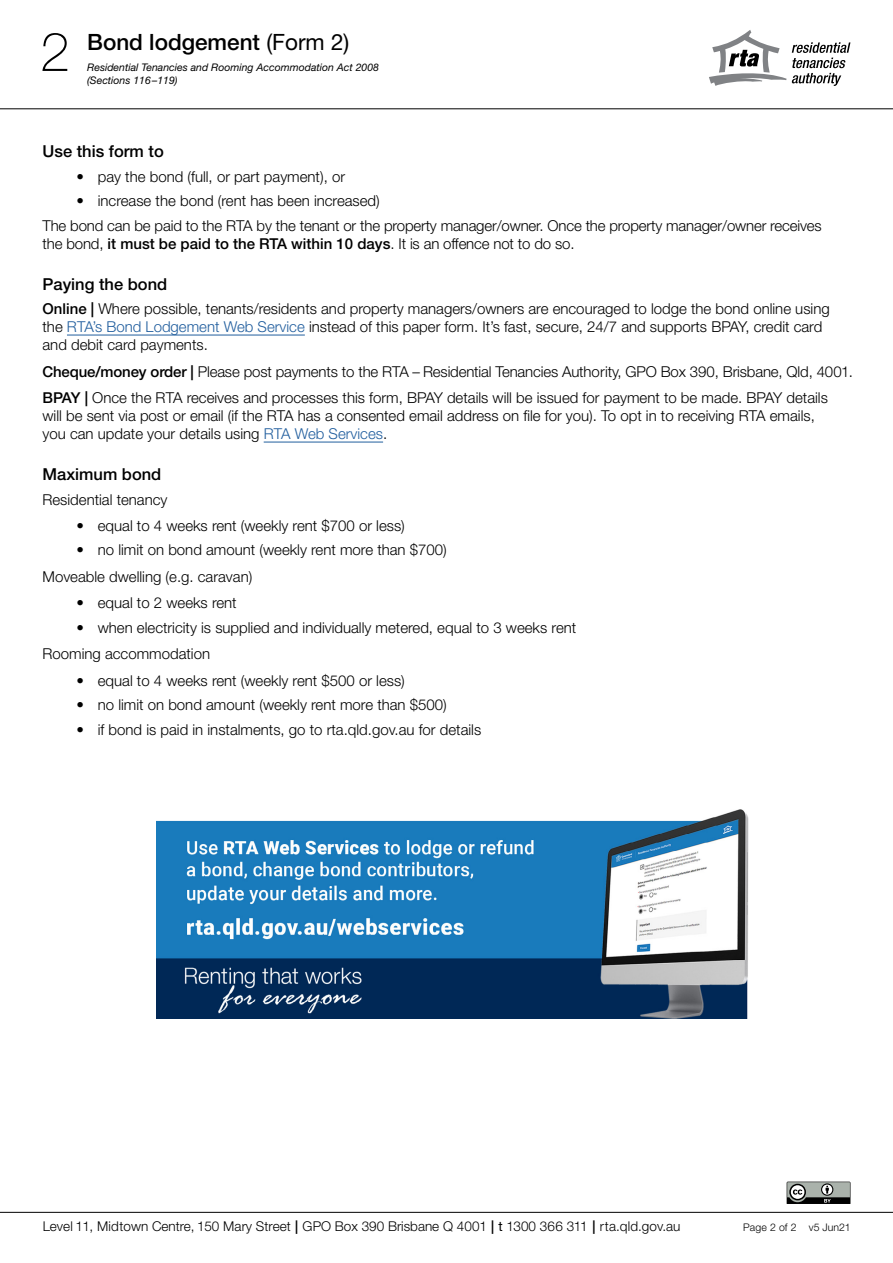
<style>
.page{position:relative;width:893px;height:1263px;background:#fff}
.page>*{position:absolute;margin:0;border:0;box-sizing:border-box;transform-origin:0 0}
.t1{font:100 54px "Helvetica Neue";color:#000}
.t2{font:500 22.5px "Helvetica Neue";color:#000}
.t3{font:500 16.5px "Helvetica Neue";color:#000}
.t4{font:300 15px/18px "Helvetica Neue";color:#000}
.t5{font:300 13.5px "Helvetica Neue";color:#000}
.t6{font:italic 10.5px "Helvetica Neue";color:#000}
.t7{font:300 10.5px "Helvetica Neue";color:#000}
.s1{font-weight:400}
.s2{font-weight:500}
.s3{color:#215e9e}
</style>
<div class="page">
<hr style="left:0;top:108px;width:893px;height:1px;background:#000">
<svg style="left:709px;top:30px;width:141px;height:56px"></svg>
<svg style="left:787px;top:1181px;width:63px;height:23px"></svg>
<hr style="left:0;top:1212px;width:893px;height:1px;background:#000">
<hr style="left:67px;top:335px;width:238px;height:1px;background:#215e9e">
<hr style="left:264px;top:442px;width:119px;height:1px;background:#215e9e">
<img style="left:156px;top:809px;width:592px;height:209px">
<h1 class="t1" style="left:40px;top:21px;width:32px">2</h1>
<h2 class="t2" style="left:87px;top:29px;width:264px">Bond lodgement <span class="s1">(Form 2)</span></h2>
<p class="t6" style="left:87px;top:61px;width:293px">Residential Tenancies and Rooming Accommodation Act 2008</p>
<p class="t6" style="left:87px;top:74px;width:92px">(Sections 116–119)</p>
<p class="t3" style="left:43px;top:142px;width:123px">Use this form to</p>
<p class="t4" style="left:77px;top:167px;width:270px">• pay the bond (full, or part payment), or</p>
<p class="t4" style="left:43px;top:188px;width:781px;line-height:24.3px;text-indent:34px">• increase the bond (rent has been increased)<br>The bond can be paid to the RTA by the tenant or the property manager/owner. Once the property manager/owner receives</p>
<p class="t4" style="left:43px;top:234px;width:533px">the bond, <span class="s2">it must be paid to the RTA within 10 days</span>. It is an offence not to do so.</p>
<p class="t3" style="left:43px;top:274px;width:126px">Paying the bond</p>
<p class="t4" style="left:43px;top:299px;width:789px"><span class="s2">Online |</span> Where possible, tenants/residents and property managers/owners are encouraged to lodge the bond online using the <span class="s3">RTA’s Bond Lodgement Web Service</span> instead of this paper form. It’s fast, secure, 24/7 and supports BPAY, credit card and debit card payments.</p>
<p class="t4" style="left:43px;top:358px;width:812px;line-height:26.5px"><span class="s2">Cheque/money order |</span> Please post payments to the RTA – Residential Tenancies Authority, GPO Box 390, Brisbane, Qld, 4001.<br><span class="s2">BPAY |</span> Once the RTA receives and processes this form, BPAY details will be issued for payment to be made. BPAY details</p>
<p class="t4" style="left:43px;top:406px;width:774px">will be sent via post or email (if the RTA has a consented email address on file for you). To opt in to receiving RTA emails, you can update your details using <span class="s3">RTA Web Services</span>.</p>
<p class="t3" style="left:43px;top:464px;width:120px">Maximum bond</p>
<p class="t4" style="left:43px;top:490px;width:127px">Residential tenancy</p>
<p class="t4" style="left:77px;top:516px;width:330px">• equal to 4 weeks rent (weekly rent $700 or less)</p>
<p class="t4" style="left:43px;top:536px;width:406px;line-height:26.5px;text-indent:34px">• no limit on bond amount (weekly rent more than $700)<br>Moveable dwelling (e.g. caravan)</p>
<p class="t4" style="left:77px;top:594px;width:162px">• equal to 2 weeks rent</p>
<p class="t4" style="left:43px;top:614px;width:535px;line-height:26.5px;text-indent:34px">• when electricity is supplied and individually metered, equal to 3 weeks rent<br>Rooming accommodation</p>
<p class="t4" style="left:77px;top:671px;width:330px">• equal to 4 weeks rent (weekly rent $500 or less)</p>
<p class="t4" style="left:77px;top:695px;width:372px">• no limit on bond amount (weekly rent more than $500)</p>
<p class="t4" style="left:77px;top:720px;width:406px">• if bond is paid in instalments, go to rta.qld.gov.au for details</p>
<p class="t5" style="left:43px;top:1218px;width:639px">Level 11, Midtown Centre, 150 Mary Street <span class="s2">|</span> GPO Box 390 Brisbane Q 4001 <span class="s2">|</span> <span class="s1">t</span> 1300 366 311 <span class="s2">|</span> rta.qld.gov.au</p>
<p class="t7" style="left:743px;top:1221px;width:109px">Page 2 of 2 v5 Jun21</p>
</div>
